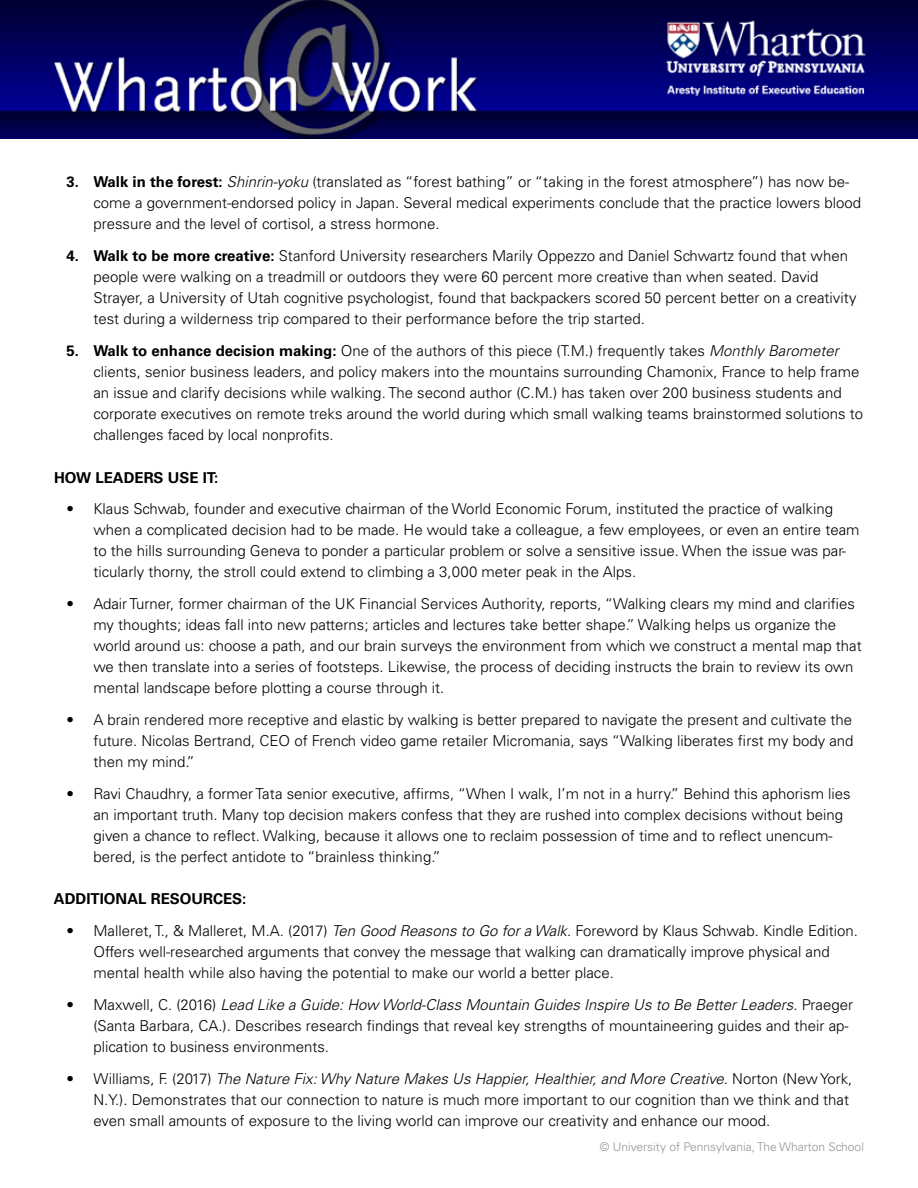
<style>
.page{position:relative;width:918px;height:1188px;background:#fff}
.page>*{position:absolute;margin:0;border:0;box-sizing:border-box;transform-origin:0 0}
.t1{font:300 15px/21px "Univers";color:#000}
.t2{font:700 15px "Univers";color:#000}
.t3{font:300 12px "Univers";color:#939598}
.s1{font-weight:700}
.s2{font-style:italic}
</style>
<div class="page">
<img style="left:0;top:0;width:918px;height:138px">
<p class="t1" style="left:93px;top:172px;width:769px;text-indent:-27px"><span class="s1">3. Walk in the forest:</span> <span class="s2">Shinrin-yoku</span> (translated as “forest bathing” or “taking in the forest atmosphere”) has now be&shy;come a government-endorsed policy in Japan. Several medical experiments conclude that the practice lowers blood pressure and the level of cortisol, a stress hormone.</p>
<p class="t1" style="left:93px;top:245px;width:765px;text-indent:-27px"><span class="s1">4. Walk to be more creative:</span> Stanford University researchers Marily Oppezzo and Daniel Schwartz found that when people were walking on a treadmill or outdoors they were 60 percent more creative than when seated. David Strayer, a University of Utah cognitive psychologist, found that backpackers scored 50 percent better on a creativity test during a wilderness trip compared to their performance before the trip started.</p>
<p class="t1" style="left:93px;top:340px;width:771px;text-indent:-27px"><span class="s1">5. Walk to enhance decision making:</span> One of the authors of this piece (T.M.) frequently takes <span class="s2">Monthly Barometer </span>clients, senior business leaders, and policy makers into the mountains surrounding Chamonix, France to help frame an issue and clarify decisions while walking. The second author (C.M.) has taken over 200 business students and corporate executives on remote treks around the world during which small walking teams brainstormed solutions to challenges faced by local nonprofits.</p>
<p class="t2" style="left:54px;top:469px;width:166px">HOW LEADERS USE IT:</p>
<p class="t1" style="left:93px;top:499px;width:768px;text-indent:-27px">• Klaus Schwab, founder and executive chairman of the World Economic Forum, instituted the practice of walking when a complicated decision had to be made. He would take a colleague, a few employees, or even an entire team to the hills surrounding Geneva to ponder a particular problem or solve a sensitive issue. When the issue was par&shy;ticularly thorny, the stroll could extend to climbing a 3,000 meter peak in the Alps.</p>
<p class="t1" style="left:93px;top:593px;width:770px;text-indent:-27px">• Adair Turner, former chairman of the UK Financial Services Authority, reports, “Walking clears my mind and clarifies my thoughts; ideas fall into new patterns; articles and lectures take better shape.” Walking helps us organize the world around us: choose a path, and our brain surveys the environment from which we construct a mental map that we then translate into a series of footsteps. Likewise, the process of deciding instructs the brain to review its own mental landscape before plotting a course through it.</p>
<p class="t1" style="left:93px;top:709px;width:762px;text-align:justify;text-indent:-27px">• A brain rendered more receptive and elastic by walking is better prepared to navigate the present and cultivate the future. Nicolas Bertrand, CEO of French video game retailer Micromania, says “Walking liberates first my body and then my mind.”</p>
<p class="t1" style="left:93px;top:783px;width:759px;text-indent:-27px">• Ravi Chaudhry, a former Tata senior executive, affirms, “When I walk, I’m not in a hurry.” Behind this aphorism lies an important truth. Many top decision makers confess that they are rushed into complex decisions without being given a chance to reflect. Walking, because it allows one to reclaim possession of time and to reflect unencum&shy;bered, is the perfect antidote to “brainless thinking.”</p>
<p class="t2" style="left:54px;top:890px;width:194px">ADDITIONAL RESOURCES:</p>
<p class="t1" style="left:93px;top:920px;width:766px;text-indent:-27px">• Malleret, T., &amp; Malleret, M.A. (2017) <span class="s2">Ten Good Reasons to Go for a Walk</span>. Foreword by Klaus Schwab. Kindle Edition.<br>Offers well-researched arguments that convey the message that walking can dramatically improve physical and mental health while also having the potential to make our world a better place.</p>
<p class="t1" style="left:93px;top:994px;width:761px;text-indent:-27px">• Maxwell, C. (2016) <span class="s2">Lead Like a Guide: How World-Class Mountain Guides Inspire Us to Be Better Leaders</span>. Praeger (Santa Barbara, CA.). Describes research findings that reveal key strengths of mountaineering guides and their ap&shy;plication to business environments.</p>
<p class="t1" style="left:93px;top:1068px;width:760px;text-indent:-27px">• Williams, F. (2017) <span class="s2">The Nature Fix: Why Nature Makes Us Happier, Healthier, and More Creative</span>. Norton (New York,<br>N.Y.). Demonstrates that our connection to nature is much more important to our cognition than we think and that even small amounts of exposure to the living world can improve our creativity and enhance our mood.</p>
<p class="t3" style="left:600px;top:1140px;width:266px">© University of Pennsylvania, The Wharton School</p>
</div>
